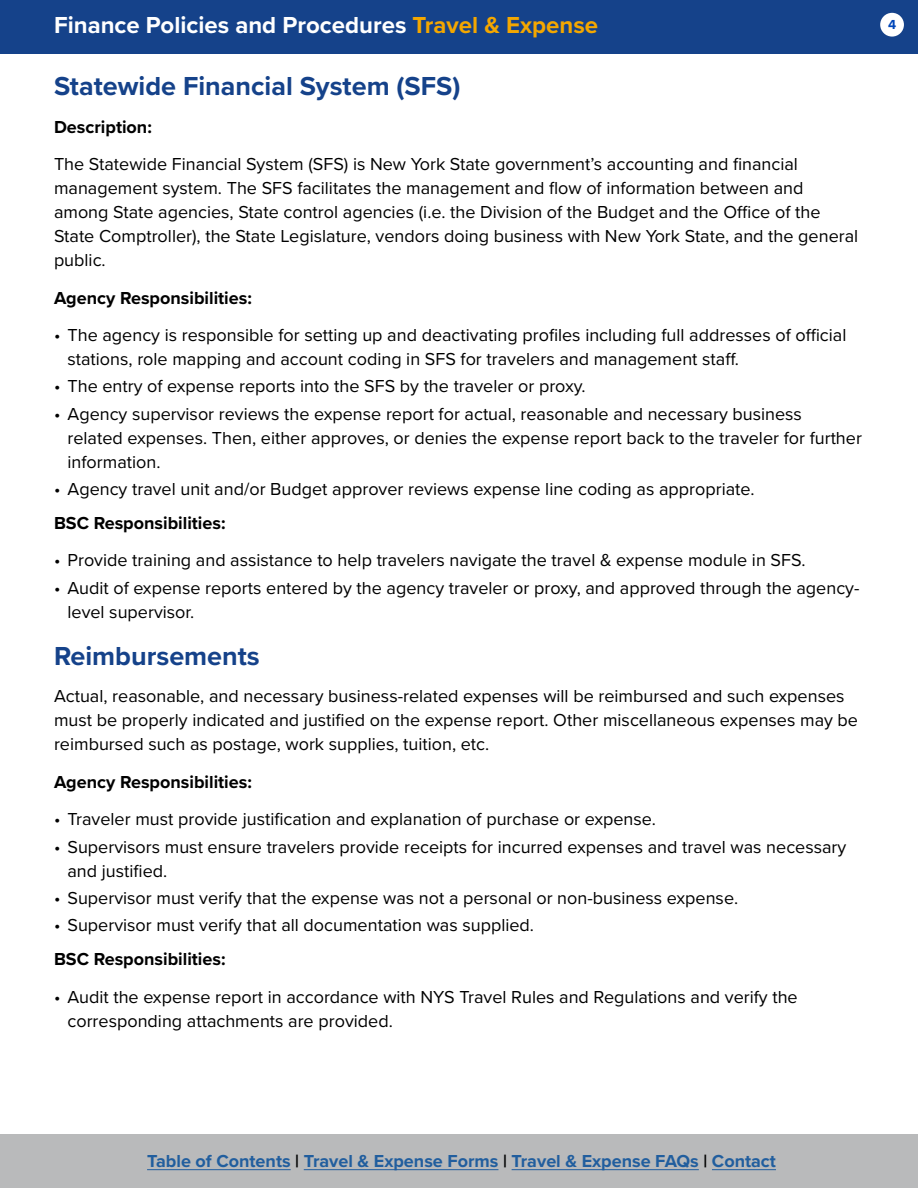
<style>
.page{position:relative;width:918px;height:1188px;background:#fff}
.page>*{position:absolute;margin:0;border:0;box-sizing:border-box;transform-origin:0 0}
.t1{font:700 27px "Proxima Nova";color:#15428a}
.t2{font:700 24px "Proxima Nova";color:#fff}
.Body{font:18px/24px "Proxima Nova";color:#000}
.Body-2{font:700 18px "Proxima Nova";color:#000}
.t3{font:700 18px "Proxima Nova";color:#215e9e}
.t4{font:700 13.5px "Proxima Nova";color:#0047ba}
.s1{color:#f4a700}
.s2{color:#000}
</style>
<div class="page">
<div style="left:0;top:1134px;width:918px;height:54px;background:#b9babb"></div>
<hr style="left:147px;top:1169px;width:144px;height:1px;background:#215e9e">
<hr style="left:304px;top:1169px;width:194px;height:1px;background:#215e9e">
<hr style="left:512px;top:1169px;width:187px;height:1px;background:#215e9e">
<hr style="left:712px;top:1169px;width:64px;height:1px;background:#215e9e">
<div style="left:0;top:0;width:918px;height:54px;background:#15428a"></div>
<div style="left:880px;top:13px;width:24px;height:24px;background:#fff;border-radius:50%"></div>
<p class="t2" style="left:54px;top:7px;width:546px">Finance Policies and Procedures <span class="s1">Travel &amp; Expense</span></p>
<p class="t1" style="left:54px;top:66px;width:408px">Statewide Financial System (SFS)</p>
<p class="Body-2" style="left:54px;top:113px;width:99px">Description:</p>
<p class="Body" style="left:54px;top:151px;width:806px">The Statewide Financial System (SFS) is New York State government’s accounting and financial management system. The SFS facilitates the management and flow of information between and among State agencies, State control agencies (i.e. the Division of the Budget and the Office of the State Comptroller), the State Legislature, vendors doing business with New York State, and the general public.</p>
<p class="Body-2" style="left:54px;top:284px;width:199px">Agency Responsibilities:</p>
<p class="Body" style="left:68px;top:322px;width:780px;text-indent:-14px">• The agency is responsible for setting up and deactivating profiles including full addresses of official stations, role mapping and account coding in SFS for travelers and management staff.</p>
<p class="Body" style="left:54px;top:374px;width:533px">• The entry of expense reports into the SFS by the traveler or proxy.</p>
<p class="Body" style="left:68px;top:401px;width:796px;text-indent:-14px">• Agency supervisor reviews the expense report for actual, reasonable and necessary business<br>related expenses. Then, either approves, or denies the expense report back to the traveler for further information.</p>
<p class="Body" style="left:54px;top:476px;width:702px">• Agency travel unit and/or Budget approver reviews expense line coding as appropriate.</p>
<p class="Body-2" style="left:54px;top:510px;width:173px">BSC Responsibilities:</p>
<p class="Body" style="left:54px;top:548px;width:753px">• Provide training and assistance to help travelers navigate the travel &amp; expense module in SFS.</p>
<p class="Body" style="left:68px;top:575px;width:793px;text-indent:-14px">• Audit of expense reports entered by the agency traveler or proxy, and approved through the agency&shy;level supervisor.</p>
<p class="t1" style="left:54px;top:636px;width:207px">Reimbursements</p>
<p class="Body" style="left:54px;top:684px;width:806px">Actual, reasonable, and necessary business-related expenses will be reimbursed and such expenses must be properly indicated and justified on the expense report. Other miscellaneous expenses may be reimbursed such as postage, work supplies, tuition, etc.</p>
<p class="Body-2" style="left:54px;top:768px;width:199px">Agency Responsibilities:</p>
<p class="Body" style="left:54px;top:807px;width:604px">• Traveler must provide justification and explanation of purchase or expense.</p>
<p class="Body" style="left:68px;top:834px;width:780px;text-indent:-14px">• Supervisors must ensure travelers provide receipts for incurred expenses and travel was necessary and justified.</p>
<p class="Body" style="left:54px;top:885px;width:686px">• Supervisor must verify that the expense was not a personal or non-business expense.</p>
<p class="Body" style="left:54px;top:912px;width:482px">• Supervisor must verify that all documentation was supplied.</p>
<p class="Body-2" style="left:54px;top:946px;width:173px">BSC Responsibilities:</p>
<p class="Body" style="left:68px;top:984px;width:732px;text-indent:-14px">• Audit the expense report in accordance with NYS Travel Rules and Regulations and verify the corresponding attachments are provided.</p>
<p class="t4" style="left:888px;top:14px;width:10px">4</p>
<p class="t3" style="left:147px;top:1148px;width:630px">Table of Contents <span class="s2">|</span> Travel &amp; Expense Forms <span class="s2">|</span> Travel &amp; Expense FAQs <span class="s2">|</span> Contact</p>
</div>
